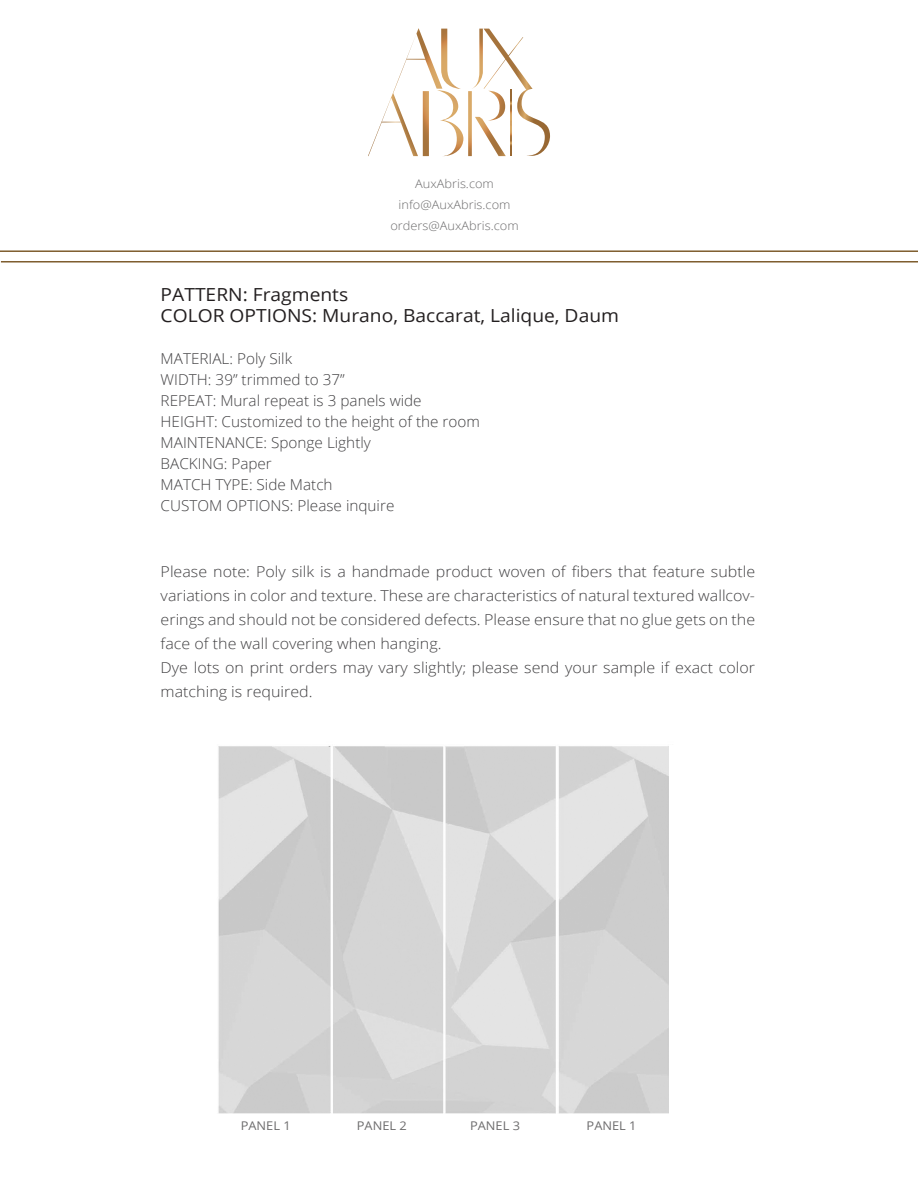
<style>
.page{position:relative;width:918px;height:1188px;background:#fff}
.page>*{position:absolute;margin:0;border:0;box-sizing:border-box;transform-origin:0 0}
.t1{font:18px/21px "Open Sans";color:#231f20;scale:1.07 1}
.t2{font:300 15px/24px "Open Sans";color:#414042;scale:1.07 1}
.t3{font:300 15px/21px "Open Sans";color:#414042}
.t4{font:300 12px/21px "Open Sans";color:#6e6d6e;text-align:center;scale:1.07 1}
.t5{font:12px "Open Sans";color:#6e6d6e;scale:1.07 1}
</style>
<div class="page">
<svg style="left:368px;top:28px;width:182px;height:128px"></svg>
<svg style="left:511px;top:90px;width:1px;height:66px"></svg>
<hr style="left:0;top:250px;width:918px;height:2px;background:#7e5d2e">
<hr style="left:1px;top:261px;width:917px;height:2px;background:#7e5d2e">
<img style="left:218px;top:746px;width:451px;height:368px">
<p class="t4" style="left:390px;top:173px;width:121px">AuxAbris.com info@AuxAbris.com orders@AuxAbris.com</p>
<p class="t1" style="left:161px;top:283px;width:430px">PATTERN: Fragments<br>COLOR OPTIONS: Murano, Baccarat, Lalique, Daum</p>
<p class="t3" style="left:161px;top:347px;width:321px">MATERIAL: Poly Silk<br>WIDTH: 39” trimmed to 37”<br>REPEAT: Mural repeat is 3 panels wide<br>HEIGHT: Customized to the height of the room<br>MAINTENANCE: Sponge Lightly<br>BACKING: Paper<br>MATCH TYPE: Side Match<br>CUSTOM OPTIONS: Please inquire</p>
<p class="t2" style="left:161px;top:559px;width:557px">Please note: Poly silk is a handmade product woven of fibers that feature subtle variations in color and texture. These are characteristics of natural textured wallcov&shy;erings and should not be considered defects. Please ensure that no glue gets on the face of the wall covering when hanging.<br>Dye lots on print orders may vary slightly; please send your sample if exact color matching is required.</p>
<p class="t5" style="left:241px;top:1117px;width:48px">PANEL 1</p>
<p class="t5" style="left:357px;top:1117px;width:48px">PANEL 2</p>
<p class="t5" style="left:470px;top:1117px;width:48px">PANEL 3</p>
<p class="t5" style="left:587px;top:1117px;width:48px">PANEL 1</p>
</div>
